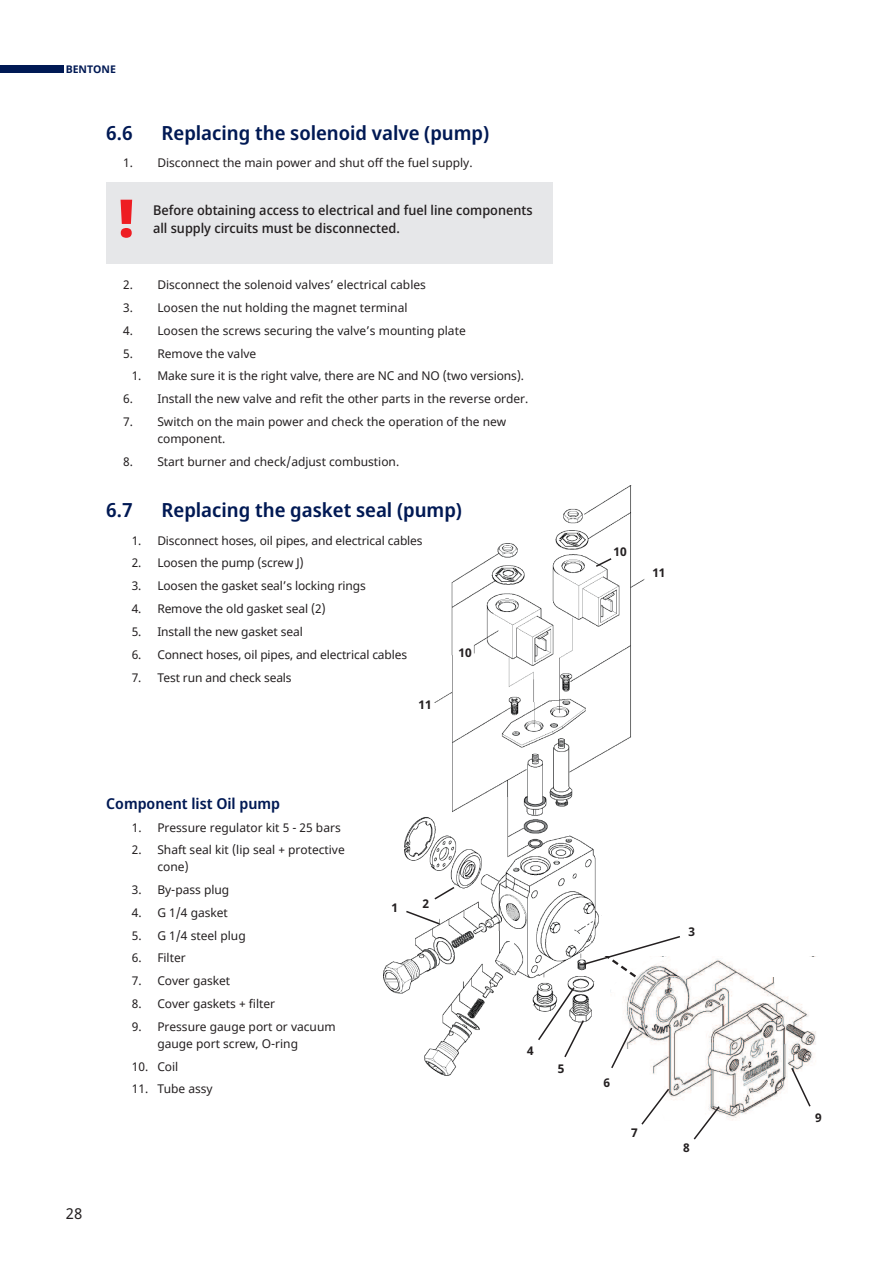
<style>
.page{position:relative;width:893px;height:1263px;background:#fff}
.page>*{position:absolute;margin:0;border:0;box-sizing:border-box;transform-origin:0 0}
.t1{font:900 52.5px "Noto Sans Display";color:#ee1d23}
.t2{font:600 19.5px "Noto Sans Display";color:#001954}
.t3{font:600 15px "Noto Sans Display";color:#001954}
.t4{font:15px "Noto Sans";color:#231f20}
.t5{font:500 13.5px/18px "Noto Sans Display";color:#231f20}
.t6{font:12px/16.5px "Noto Sans";color:#231f20}
.t7{font:700 12px "Noto Sans";color:#231f20}
.t8{font:700 10.5px "Noto Sans";color:#001954}
.t9{font:700 10.35px "Arial";color:#231f20}
</style>
<div class="page">
<div style="left:0;top:66px;width:64px;height:7px;background:#001954"></div>
<img style="left:384px;top:486px;width:261px;height:590px">
<svg style="left:404px;top:909px;width:37px;height:17px"></svg>
<svg style="left:433px;top:885px;width:23px;height:16px"></svg>
<img style="left:682px;top:959px;width:134px;height:161px">
<div style="left:780px;top:957px;width:55px;height:5px;background:#fff"></div>
<div style="left:798px;top:958px;width:37px;height:18px;background:#fff"></div>
<div style="left:767px;top:947px;width:17px;height:30px;background:#fff"></div>
<div style="left:789px;top:1072px;width:17px;height:30px;background:#fff"></div>
<svg style="left:537px;top:935px;width:145px;height:190px"></svg>
<svg style="left:692px;top:1104px;width:29px;height:36px"></svg>
<svg style="left:790px;top:1066px;width:22px;height:42px"></svg>
<svg style="left:594px;top:557px;width:19px;height:11px"></svg>
<div style="left:106px;top:182px;width:447px;height:81px;background:#e6e7e9"></div>
<p class="t8" style="left:66px;top:64px;width:52px">BENTONE</p>
<h2 class="t2" style="left:106px;top:125px;width:28px">6.6</h2>
<h2 class="t2" style="left:162px;top:119px;width:329px">Replacing the solenoid valve (pump)</h2>
<p class="t6" style="left:123px;top:155px;width:351px">1. Disconnect the main power and shut off the fuel supply.</p>
<h1 class="t1" style="left:119px;top:196px;width:16px">!</h1>
<p class="t5" style="left:153px;top:202px;width:381px">Before obtaining access to electrical and fuel line components all supply circuits must be disconnected.</p>
<p class="t6" style="left:123px;top:277px;width:304px">2. Disconnect the solenoid valves’ electrical cables</p>
<p class="t6" style="left:123px;top:300px;width:286px">3. Loosen the nut holding the magnet terminal</p>
<p class="t6" style="left:123px;top:323px;width:344px">4. Loosen the screws securing the valve’s mounting plate</p>
<p class="t6" style="left:123px;top:346px;width:135px">5. Remove the valve</p>
<p class="t6" style="left:132px;top:369px;width:394px">1. Make sure it is the right valve, there are NC and NO (two versions).</p>
<p class="t6" style="left:123px;top:391px;width:407px">6. Install the new valve and refit the other parts in the reverse order.</p>
<p class="t6" style="left:157px;top:414px;width:350px;text-indent:-34px">7. Switch on the main power and check the operation of the new component.</p>
<p class="t6" style="left:123px;top:454px;width:277px">8. Start burner and check/adjust combustion.</p>
<h2 class="t2" style="left:106px;top:502px;width:28px">6.7</h2>
<h2 class="t2" style="left:162px;top:496px;width:302px">Replacing the gasket seal (pump)</h2>
<p class="t6" style="left:132px;top:533px;width:292px">1. Disconnect hoses, oil pipes, and electrical cables</p>
<p class="t6" style="left:132px;top:556px;width:173px">2. Loosen the pump (screw J)</p>
<p class="t6" style="left:132px;top:578px;width:236px">3. Loosen the gasket seal’s locking rings</p>
<p class="t6" style="left:132px;top:601px;width:196px">4. Remove the old gasket seal (2)</p>
<p class="t6" style="left:132px;top:624px;width:172px">5. Install the new gasket seal</p>
<p class="t6" style="left:132px;top:647px;width:277px">6. Connect hoses, oil pipes, and electrical cables</p>
<p class="t6" style="left:132px;top:670px;width:161px">7. Test run and check seals</p>
<p class="t7" style="left:458px;top:647px;width:15px">10</p>
<p class="t7" style="left:418px;top:699px;width:15px">11</p>
<p class="t3" style="left:106px;top:797px;width:175px">Component list Oil pump</p>
<p class="t6" style="left:132px;top:820px;width:210px">1. Pressure regulator kit 5 - 25 bars</p>
<p class="t6" style="left:157px;top:843px;width:189px;text-indent:-26px">2. Shaft seal kit (lip seal + protective cone)</p>
<p class="t6" style="left:132px;top:882px;width:99px">3. By-pass plug</p>
<p class="t6" style="left:132px;top:905px;width:98px">4. G 1/4 gasket</p>
<p class="t6" style="left:132px;top:928px;width:115px">5. G 1/4 steel plug</p>
<p class="t6" style="left:132px;top:951px;width:55px">6. Filter</p>
<p class="t6" style="left:132px;top:973px;width:100px">7. Cover gasket</p>
<p class="t6" style="left:132px;top:996px;width:145px">8. Cover gaskets + filter</p>
<p class="t6" style="left:157px;top:1019px;width:180px;text-indent:-26px">9. Pressure gauge port or vacuum gauge port screw, O-ring</p>
<p class="t6" style="left:132px;top:1059px;width:48px">10. Coil</p>
<p class="t6" style="left:132px;top:1081px;width:82px">11. Tube assy</p>
<p class="t7" style="left:391px;top:902px;width:8px">1</p>
<p class="t7" style="left:423px;top:898px;width:8px">2</p>
<p class="t7" style="left:527px;top:1045px;width:8px">4</p>
<p class="t7" style="left:558px;top:1063px;width:8px">5</p>
<p class="t4" style="left:66px;top:1206px;width:18px">28</p>
<p class="t7" style="left:613px;top:546px;width:15px">10</p>
<p class="t7" style="left:652px;top:567px;width:15px">11</p>
<p class="t7" style="left:688px;top:926px;width:8px">3</p>
<p class="t7" style="left:604px;top:1077px;width:8px">6</p>
<p class="t9" style="left:627px;top:1121px;width:13px">12</p>
<p class="t7" style="left:631px;top:1127px;width:8px">7</p>
<p class="t7" style="left:683px;top:1142px;width:8px">8</p>
<p class="t7" style="left:815px;top:1112px;width:8px">9</p>
</div>
